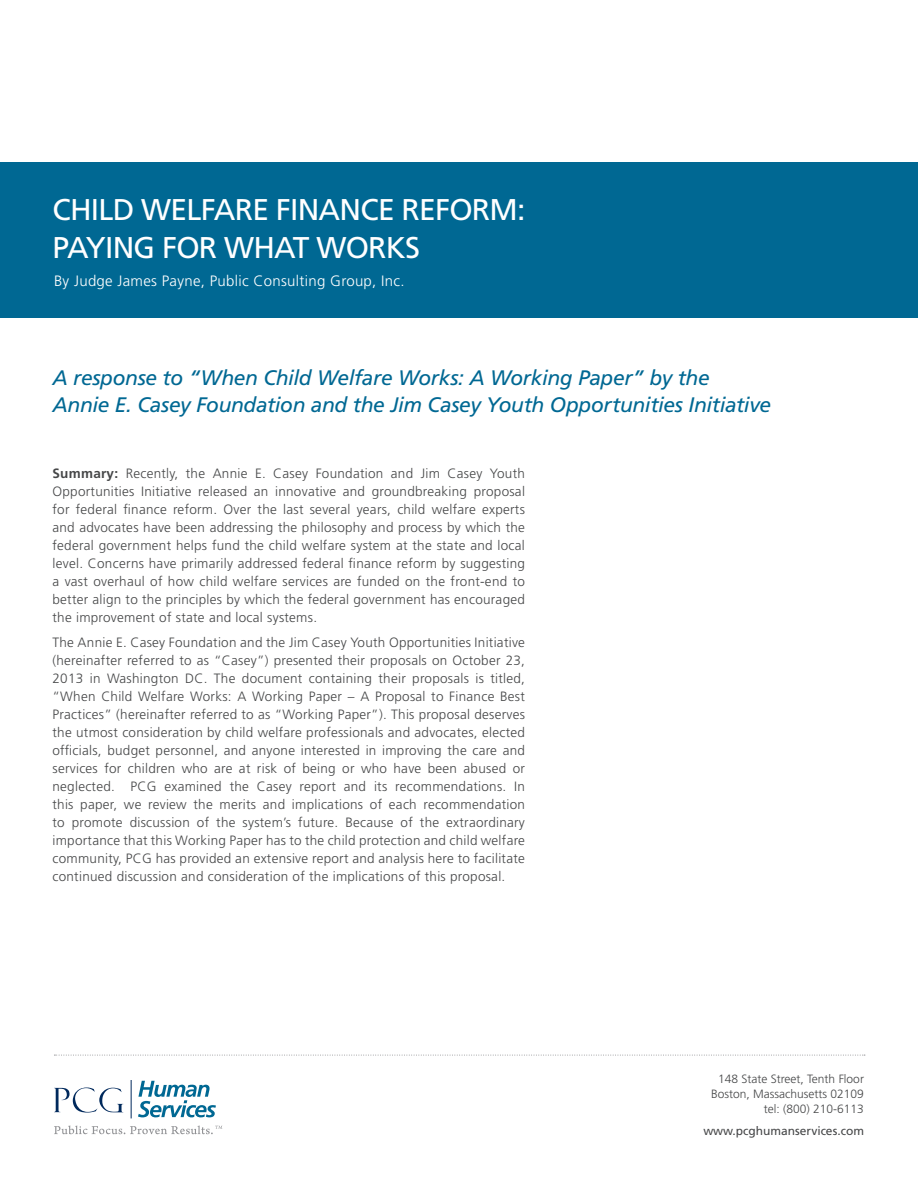
<style>
.page{position:relative;width:918px;height:1188px;background:#fff}
.page>*{position:absolute;margin:0;border:0;box-sizing:border-box;transform-origin:0 0}
.t1{font:30px/37.5px "Frutiger LT Std";letter-spacing:-.025em;color:#fff}
.t2{font:italic 21px/27px "Frutiger LT Std";letter-spacing:-.015em;color:#006893}
.t3{font:300 15px "Frutiger LT Std";letter-spacing:.02em;color:#fff}
.t4{font:300 13.5px/18px "Frutiger LT Std";letter-spacing:.02em;color:#464748;text-align:justify}
.t5{font:300 12px "Frutiger LT Std";color:#464748}
.t6{font:12px "Frutiger LT Std";color:#464748}
.s1{font-weight:700}
</style>
<div class="page">
<div style="left:0;top:162px;width:918px;height:156px;background:#006893"></div>
<svg style="left:54px;top:1055px;width:811px;height:1px"></svg>
<svg style="left:54px;top:1088px;width:69px;height:25px"></svg>
<hr style="left:131px;top:1080px;width:1px;height:38px;background:#00295c">
<svg style="left:138px;top:1081px;width:78px;height:36px"></svg>
<svg style="left:54px;top:1126px;width:168px;height:8px"></svg>
<p class="t1" style="left:52px;top:191px;width:474px">CHILD WELFARE FINANCE REFORM:<br>PAYING FOR WHAT WORKS</p>
<p class="t3" style="left:54px;top:272px;width:352px">By Judge James Payne, Public Consulting Group, Inc.</p>
<p class="t2" style="left:52px;top:364px;width:720px">A response to “When Child Welfare Works: A Working Paper” by the<br>Annie E. Casey Foundation and the Jim Casey Youth Opportunities Initiative</p>
<p class="t4" style="left:52px;top:465px;width:474px"><span class="s1">Summary:</span> Recently, the Annie E. Casey Foundation and Jim Casey Youth Opportunities Initiative released an innovative and groundbreaking proposal for federal finance reform. Over the last several years, child welfare experts and advocates have been addressing the philosophy and process by which the federal government helps fund the child welfare system at the state and local level. Concerns have primarily addressed federal finance reform by suggesting a vast overhaul of how child welfare services are funded on the front-end to better align to the principles by which the federal government has encouraged the improvement of state and local systems.</p>
<p class="t4" style="left:52px;top:633px;width:474px">The Annie E. Casey Foundation and the Jim Casey Youth Opportunities Initiative (hereinafter referred to as “Casey”) presented their proposals on October 23, 2013 in Washington DC. The document containing their proposals is titled, “When Child Welfare Works: A Working Paper – A Proposal to Finance Best Practices” (hereinafter referred to as “Working Paper”). This proposal deserves the utmost consideration by child welfare professionals and advocates, elected officials, budget personnel, and anyone interested in improving the care and services for children who are at risk of being or who have been abused or neglected. PCG examined the Casey report and its recommendations. In this paper, we review the merits and implications of each recommendation to promote discussion of the system’s future. Because of the extraordinary importance that this Working Paper has to the child protection and child welfare community, PCG has provided an extensive report and analysis here to facilitate continued discussion and consideration of the implications of this proposal.</p>
<p class="t5" style="left:718px;top:1072px;width:147px">148 State Street, Tenth Floor</p>
<p class="t5" style="left:711px;top:1087px;width:154px">Boston, Massachusetts 02109</p>
<p class="t5" style="left:764px;top:1102px;width:102px">tel: (800) 210-6113</p>
<p class="t6" style="left:703px;top:1123px;width:162px">www.pcghumanservices.com</p>
</div>
